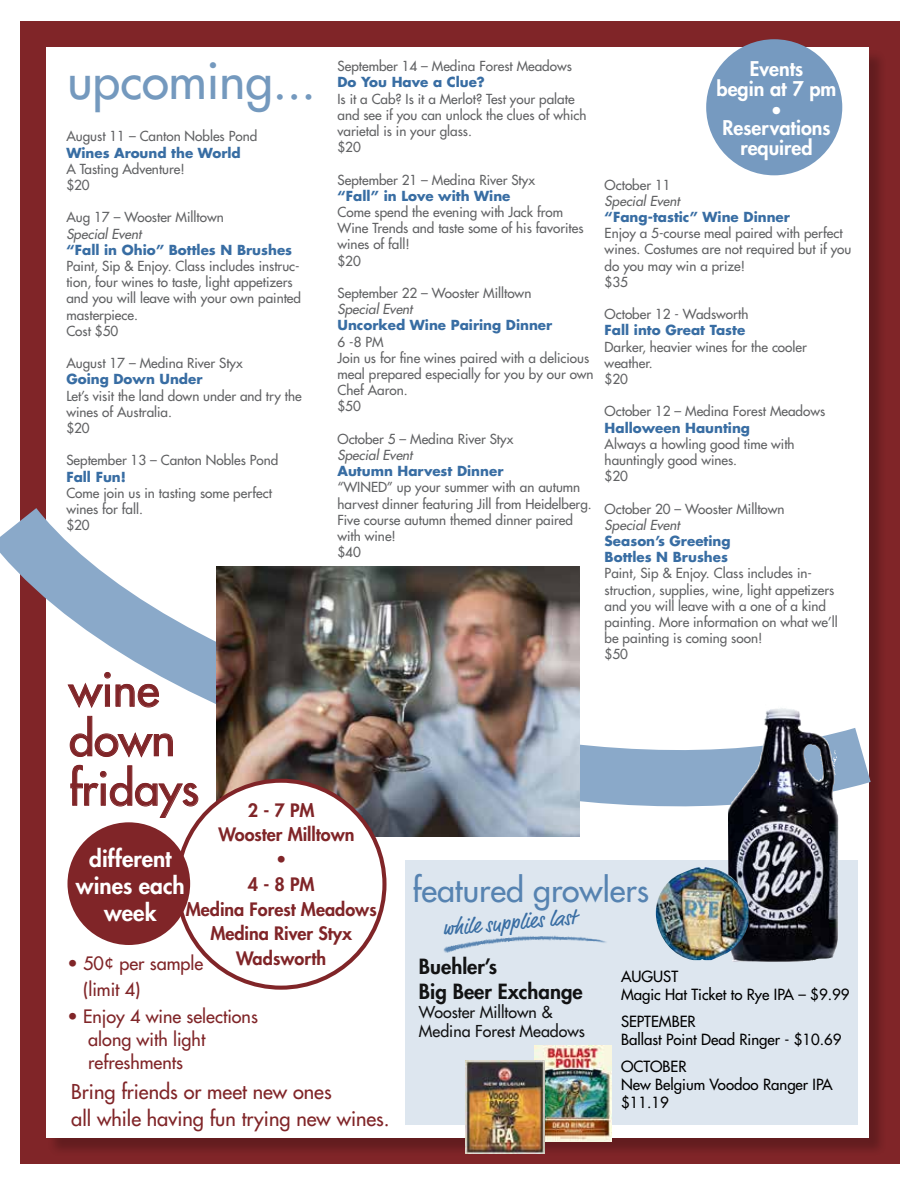
<style>
.page{position:relative;width:918px;height:1188px;background:#fff}
.page>*{position:absolute;margin:0;border:0;box-sizing:border-box;transform-origin:0 0}
.t1{font:49.5px "Futura";color:#7499be}
.t2{font:45.45px/49.5px "Futura";color:#802528}
.t3{font:32.1px "Futura";color:#5683b1}
.t4{font:800 22.65px/27.2px "Futura";color:#fff;text-align:center}
.t5{font:21.45px "Buehlers Market";color:#386da3}
.t6{font:800 20.4px/24.5px "Futura";color:#000}
.t7{font:19.95px/27px "Futura";color:#802528}
.t8{font:800 19.8px/19.5px "Futura";color:#fff;text-align:center}
.t9{font:800 18px/24.8px "Futura";color:#802528;text-align:center}
.t10{font:18px/23.2px "Futura";color:#802528}
.t11{font:16.05px/19.2px "Futura";color:#000}
.t12{font:15px/18px "Futura";color:#000}
.t13{font:13.5px/16.2px "Futura";color:#616264}
.t14{font:700 13.5px/16.2px "Futura";color:#386da3}
.t15{font:italic 13.5px "Futura";color:#616264}
</style>
<div class="page">
<div style="left:21px;top:22px;width:879px;height:1142px;background:#802528"></div>
<div style="left:48px;top:50px;width:839px;height:1107px;background:#000;opacity:.23"></div>
<div style="left:46px;top:48px;width:822px;height:1090px;background:#fff"></div>
<svg style="left:0;top:447px;width:887px;height:408px"></svg>
<svg style="left:67px;top:672px;width:93px;height:37px"></svg>
<svg style="left:69px;top:716px;width:104px;height:42px"></svg>
<svg style="left:70px;top:765px;width:129px;height:53px"></svg>
<div style="left:405px;top:860px;width:453px;height:265px;background:#dde6ef"></div>
<img style="left:443px;top:935px;width:163px;height:18px">
<img style="left:728px;top:704px;width:110px;height:258px">
<div style="left:706px;top:39px;width:136px;height:136px;background:#769ac0;border-radius:50%"></div>
<svg style="left:0;top:21px;width:26px;height:437px"></svg>
<img style="left:656px;top:867px;width:92px;height:93px">
<img style="left:535px;top:1046px;width:76px;height:95px">
<img style="left:465px;top:1060px;width:79px;height:94px">
<img style="left:216px;top:566px;width:364px;height:271px">
<div style="left:178px;top:781px;width:206px;height:207px;background:#fff;border-radius:50%"></div>
<div style="left:67px;top:822px;width:123px;height:123px;background:#802528;border-radius:50%"></div>
<h1 class="t1" style="left:68px;top:50px;width:250px">upcoming...</h1>
<p class="t13" style="left:66px;top:128px;width:192px">August 11 – Canton Nobles Pond</p>
<p class="t14" style="left:66px;top:144px;width:176px">Wines Around the World</p>
<p class="t13" style="left:66px;top:161px;width:120px">A Tasting Adventure! $20</p>
<p class="t13" style="left:66px;top:209px;width:159px">Aug 17 – Wooster Milltown</p>
<p class="t15" style="left:66px;top:225px;width:77px">Special Event</p>
<p class="t14" style="left:66px;top:242px;width:227px">“Fall in Ohio” Bottles N Brushes</p>
<p class="t13" style="left:66px;top:258px;width:236px">Paint, Sip &amp; Enjoy. Class includes instruc&shy;tion, four wines to taste, light appetizers and you will leave with your own painted masterpiece.<br>Cost $50</p>
<p class="t13" style="left:66px;top:355px;width:178px">August 17 – Medina River Styx</p>
<p class="t14" style="left:66px;top:371px;width:138px">Going Down Under</p>
<p class="t13" style="left:66px;top:388px;width:237px">Let’s visit the land down under and try the wines of Australia.<br>$20</p>
<p class="t13" style="left:66px;top:452px;width:214px">September 13 – Canton Nobles Pond</p>
<p class="t14" style="left:66px;top:468px;width:61px">Fall Fun!</p>
<p class="t13" style="left:66px;top:485px;width:207px">Come join us in tasting some perfect wines for fall.<br>$20</p>
<p class="t13" style="left:337px;top:58px;width:236px">September 14 – Medina Forest Meadows</p>
<p class="t14" style="left:337px;top:74px;width:149px">Do You Have a Clue?</p>
<p class="t13" style="left:337px;top:91px;width:251px">Is it a Cab? Is it a Merlot? Test your palate and see if you can unlock the clues of which varietal is in your glass.<br>$20</p>
<p class="t13" style="left:337px;top:172px;width:199px">September 21 – Medina River Styx</p>
<p class="t14" style="left:337px;top:187px;width:175px">“Fall” in Love with Wine</p>
<p class="t13" style="left:337px;top:204px;width:248px">Come spend the evening with Jack from<br>Wine Trends and taste some of his favorites wines of fall!<br>$20</p>
<p class="t13" style="left:337px;top:285px;width:195px">September 22 – Wooster Milltown</p>
<p class="t15" style="left:337px;top:301px;width:77px">Special Event</p>
<p class="t14" style="left:337px;top:317px;width:216px">Uncorked Wine Pairing Dinner</p>
<p class="t13" style="left:337px;top:334px;width:258px">6 -8 PM<br>Join us for fine wines paired with a delicious meal prepared especially for you by our own<br>Chef Aaron.<br>$50</p>
<p class="t13" style="left:337px;top:431px;width:177px">October 5 – Medina River Styx</p>
<p class="t15" style="left:337px;top:446px;width:77px">Special Event</p>
<p class="t14" style="left:337px;top:463px;width:167px">Autumn Harvest Dinner</p>
<p class="t13" style="left:337px;top:479px;width:256px">“WINED” up your summer with an autumn harvest dinner featuring Jill from Heidelberg.<br>Five course autumn themed dinner paired with wine!<br>$40</p>
<h3 class="t8" style="left:717px;top:59px;width:121px">Events<br>begin at 7 pm</h3>
<h3 class="t8" style="left:722px;top:118px;width:110px">Reservations required</h3>
<h3 class="t8" style="left:771px;top:101px;width:13px">•</h3>
<p class="t13" style="left:605px;top:177px;width:68px">October 11</p>
<p class="t15" style="left:605px;top:192px;width:77px">Special Event</p>
<p class="t14" style="left:605px;top:209px;width:187px">“Fang-tastic” Wine Dinner</p>
<p class="t13" style="left:605px;top:225px;width:248px">Enjoy a 5-course meal paired with perfect wines. Costumes are not required but if you do you may win a prize!<br>$35</p>
<p class="t13" style="left:605px;top:306px;width:145px">October 12 - Wadsworth</p>
<p class="t14" style="left:605px;top:322px;width:142px">Fall into Great Taste</p>
<p class="t13" style="left:605px;top:339px;width:204px">Darker, heavier wines for the cooler weather.<br>$20</p>
<p class="t13" style="left:605px;top:403px;width:222px">October 12 – Medina Forest Meadows</p>
<p class="t14" style="left:605px;top:419px;width:147px">Halloween Haunting</p>
<p class="t13" style="left:605px;top:436px;width:192px">Always a howling good time with hauntingly good wines.<br>$20</p>
<p class="t13" style="left:605px;top:501px;width:182px">October 20 – Wooster Milltown</p>
<p class="t15" style="left:605px;top:516px;width:77px">Special Event</p>
<p class="t14" style="left:605px;top:533px;width:127px">Season’s Greeting<br>Bottles N Brushes</p>
<p class="t13" style="left:605px;top:565px;width:235px">Paint, Sip &amp; Enjoy. Class includes in&shy;struction, supplies, wine, light appetizers and you will leave with a one of a kind painting. More information on what we’ll be painting is coming soon!<br>$50</p>
<h2 class="t2" style="left:69px;top:665px;width:132px">wine down fridays</h2>
<h3 class="t9" style="left:186px;top:798px;width:192px">2 - 7 PM<br>Wooster Milltown<br>•<br>4 - 8 PM<br>Medina Forest Meadows<br>Medina River Styx<br>Wadsworth</h3>
<h3 class="t4" style="left:76px;top:845px;width:110px">different wines each week</h3>
<h3 class="t10" style="left:83px;top:950px;width:122px;line-height:26.5px;text-indent:-16px">• 50¢ per sample (limit 4)</h3>
<h3 class="t10" style="left:88px;top:1004px;width:171px;text-indent:-21px">• Enjoy 4 wine selections along with light refreshments</h3>
<h3 class="t7" style="left:71px;top:1078px;width:320px">Bring friends or meet new ones<br>all while having fun trying new wines.</h3>
<h3 class="t3" style="left:413px;top:870px;width:238px">featured growlers</h3>
<h3 class="t5" style="left:441px;top:916px;width:135px;rotate:-5deg">while supplies last</h3>
<h3 class="t6" style="left:419px;top:954px;width:165px">Buehler’s<br>Big Beer Exchange</h3>
<p class="t11" style="left:419px;top:1002px;width:168px">Wooster Milltown &amp;<br>Medina Forest Meadows</p>
<p class="t12" style="left:621px;top:967px;width:230px">AUGUST<br>Magic Hat Ticket to Rye IPA – $9.99</p>
<p class="t12" style="left:621px;top:1012px;width:222px">SEPTEMBER<br>Ballast Point Dead Ringer - $10.69</p>
<p class="t12" style="left:621px;top:1057px;width:213px">OCTOBER<br>New Belgium Voodoo Ranger IPA $11.19</p>
</div>
